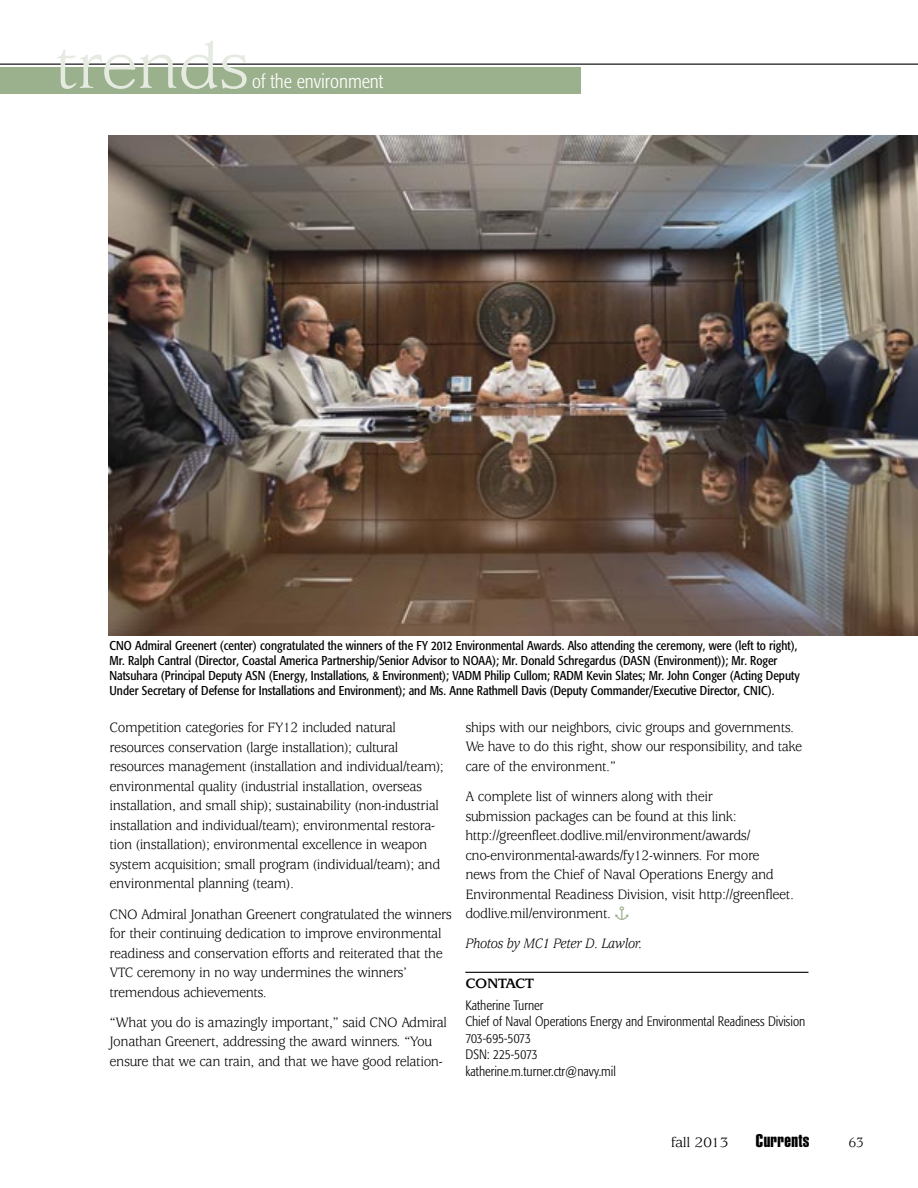
<style>
.page{position:relative;width:918px;height:1188px;background:#fff}
.page>*{position:absolute;margin:0;border:0;box-sizing:border-box;transform-origin:0 0}
.t1{font:69px "Usherwood";letter-spacing:-.03em;color:#e6ebe2;scale:1.1 1}
.t2{font:300 condensed 19.5px "Formata";color:#fff}
.t3{font:18px "Helvetica Extra Compressed";letter-spacing:.02em;color:#000;scale:1.1 1}
.t4{font:15px/19.5px "Usherwood";letter-spacing:-.03em;color:#000;scale:.95 1}
.t5{font:italic 15px "Usherwood";letter-spacing:-.025em;color:#000;scale:.95 1}
.t6{font:15px "Usherwood";letter-spacing:-.03em;color:#000;scale:1.1 1}
.t7{font:700 15px "Usherwood";letter-spacing:-.03em;color:#000;scale:1.1 1}
.t8{font:300 condensed 13.5px/16.5px "Formata";color:#000}
.t9{font:condensed 12.75px/15px "Formata";color:#000}
.s1{font-family:"Carta";font-size:21px;color:#9bb08c}
</style>
<div class="page">
<hr style="left:465px;top:972px;width:344px;height:1px;background:#000">
<hr style="left:0;top:64px;width:918px;height:1px;background:#000">
<div style="left:0;top:67px;width:580px;height:27px;background:#9bb08c"></div>
<img style="left:108px;top:135px;width:810px;height:500px">
<h1 class="t1" style="left:54px;top:40px;width:180px">trends</h1>
<h2 class="t2" style="left:252px;top:73px;width:133px">of the environment</h2>
<p class="t9" style="left:110px;top:639px;width:692px">CNO Admiral Greenert (center) congratulated the winners of the FY 2012 Environmental Awards. Also attending the ceremony, were (left to right), Mr. Ralph Cantral (Director, Coastal America Partnership/Senior Advisor to NOAA); Mr. Donald Schregardus (DASN (Environment)); Mr. Roger Natsuhara (Principal Deputy ASN (Energy, Installations, &amp; Environment); VADM Philip Cullom; RADM Kevin Slates; Mr. John Conger (Acting Deputy Under Secretary of Defense for Installations and Environment); and Ms. Anne Rathmell Davis (Deputy Commander/Executive Director, CNIC).</p>
<p class="t4" style="left:110px;top:719px;width:353px">Competition categories for FY12 included natural resources conservation (large installation); cultural resources management (installation and individual/team); environmental quality (industrial installation, overseas installation, and small ship); sustainability (non-industrial installation and individual/team); environmental restora&shy;tion (installation); environmental excellence in weapon system acquisition; small program (individual/team); and environmental planning (team).</p>
<p class="t4" style="left:110px;top:906px;width:362px">CNO Admiral Jonathan Greenert congratulated the winners for their continuing dedication to improve environmental readiness and conservation efforts and reiterated that the VTC ceremony in no way undermines the winners’ tremendous achievements.</p>
<p class="t4" style="left:110px;top:1014px;width:357px">“What you do is amazingly important,” said CNO Admiral<br>Jonathan Greenert, addressing the award winners. “You ensure that we can train, and that we have good relation-</p>
<p class="t4" style="left:465px;top:719px;width:356px">ships with our neighbors, civic groups and governments.<br>We have to do this right, show our responsibility, and take care of the environment.”</p>
<p class="t4" style="left:465px;top:788px;width:347px">A complete list of winners along with their<br>submission packages can be found at this link: http://greenfleet.dodlive.mil/environment/awards/ cno-environmental-awards/fy12-winners. For more news from the Chief of Naval Operations Energy and Environmental Readiness Division, visit http://greenfleet. dodlive.mil/environment. <span class="s1">-</span></p>
<p class="t5" style="left:465px;top:938px;width:188px">Photos by MC1 Peter D. Lawlor.</p>
<p class="t7" style="left:465px;top:978px;width:64px">CONTACT</p>
<p class="t8" style="left:465px;top:998px;width:342px">Katherine Turner<br>Chief of Naval Operations Energy and Environmental Readiness Division<br>703-695-5073<br>DSN: 225-5073<br>katherine.m.turner.ctr@navy.mil</p>
<p class="t6" style="left:671px;top:1137px;width:54px">fall 2013</p>
<p class="t3" style="left:756px;top:1134px;width:50px">Currents</p>
<p class="t4" style="left:849px;top:1134px;width:18px">63</p>
</div>
